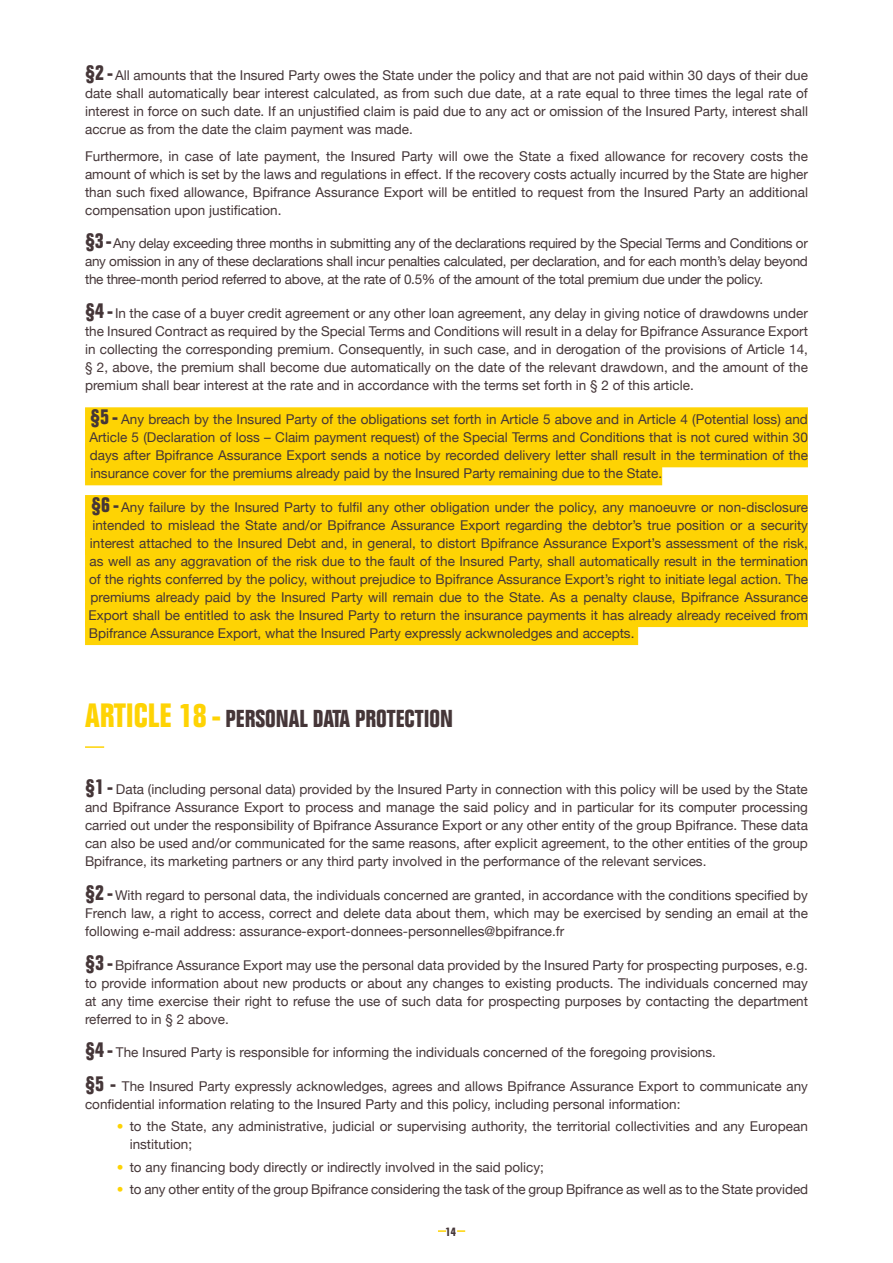
<style>
.page{position:relative;width:893px;height:1263px;background:#fff}
.page>*{position:absolute;margin:0;border:0;box-sizing:border-box;transform-origin:0 0}
.t1{font:700 condensed 24px "Folio";color:#453638}
.t2{font:13.5px/18px "Helvetica Neue";color:#453638;text-align:justify}
.t3{font:700 condensed 12px "Folio";color:#453638}
.s1{font-family:"Folio";font-weight:700;font-stretch:condensed;font-size:21px}
.s2{font-size:33px;color:#fed304}
.s3{font-weight:300;color:#fed304}
</style>
<div class="page">
<svg style="left:457px;top:1230px;width:8px;height:2px"></svg>
<svg style="left:438px;top:1230px;width:8px;height:2px"></svg>
<div style="left:85px;top:407px;width:723px;height:24px;background:#fed304"></div>
<div style="left:85px;top:425px;width:723px;height:24px;background:#fed304"></div>
<div style="left:85px;top:443px;width:723px;height:24px;background:#fed304"></div>
<div style="left:85px;top:461px;width:577px;height:24px;background:#fed304"></div>
<div style="left:85px;top:495px;width:723px;height:24px;background:#fed304"></div>
<div style="left:85px;top:513px;width:723px;height:24px;background:#fed304"></div>
<div style="left:85px;top:531px;width:723px;height:24px;background:#fed304"></div>
<div style="left:85px;top:549px;width:723px;height:24px;background:#fed304"></div>
<div style="left:85px;top:567px;width:723px;height:24px;background:#fed304"></div>
<div style="left:85px;top:585px;width:723px;height:24px;background:#fed304"></div>
<div style="left:85px;top:603px;width:723px;height:24px;background:#fed304"></div>
<div style="left:85px;top:621px;width:553px;height:24px;background:#fed304"></div>
<svg style="left:85px;top:746px;width:19px;height:2px"></svg>
<p class="t2" style="left:85px;top:67px;width:724px"><span class="s1">§2 -</span>All amounts that the Insured Party owes the State under the policy and that are not paid within 30 days of their due date shall automatically bear interest calculated, as from such due date, at a rate equal to three times the legal rate of interest in force on such date. If an unjustified claim is paid due to any act or omission of the Insured Party, interest shall accrue as from the date the claim payment was made.</p>
<p class="t2" style="left:85px;top:148px;width:724px">Furthermore, in case of late payment, the Insured Party will owe the State a fixed allowance for recovery costs the amount of which is set by the laws and regulations in effect. If the recovery costs actually incurred by the State are higher than such fixed allowance, Bpifrance Assurance Export will be entitled to request from the Insured Party an additional compensation upon justification.</p>
<p class="t2" style="left:85px;top:235px;width:724px"><span class="s1">§3-</span>Any delay exceeding three months in submitting any of the declarations required by the Special Terms and Conditions or any omission in any of these declarations shall incur penalties calculated, per declaration, and for each month’s delay beyond the three-month period referred to above, at the rate of 0.5% of the amount of the total premium due under the policy.</p>
<p class="t2" style="left:85px;top:305px;width:724px"><span class="s1">§4 -</span>In the case of a buyer credit agreement or any other loan agreement, any delay in giving notice of drawdowns under the Insured Contract as required by the Special Terms and Conditions will result in a delay for Bpifrance Assurance Export in collecting the corresponding premium. Consequently, in such case, and in derogation of the provisions of Article 14, § 2, above, the premium shall become due automatically on the date of the relevant drawdown, and the amount of the premium shall bear interest at the rate and in accordance with the terms set forth in § 2 of this article.</p>
<p class="t2" style="left:89px;top:411px;width:720px"><span class="s1">§5 -</span> Any breach by the Insured Party of the obligations set forth in Article 5 above and in Article 4 (Potential loss) and Article 5 (Declaration of loss – Claim payment request) of the Special Terms and Conditions that is not cured within 30 days after Bpifrance Assurance Export sends a notice by recorded delivery letter shall result in the termination of the insurance cover for the premiums already paid by the Insured Party remaining due to the State.</p>
<p class="t2" style="left:88px;top:498px;width:721px"><span class="s1">§6 -</span>Any failure by the Insured Party to fulfil any other obligation under the policy, any manoeuvre or non-disclosure intended to mislead the State and/or Bpifrance Assurance Export regarding the debtor’s true position or a security interest attached to the Insured Debt and, in general, to distort Bpifrance Assurance Export’s assessment of the risk, as well as any aggravation of the risk due to the fault of the Insured Party, shall automatically result in the termination of the rights conferred by the policy, without prejudice to Bpifrance Assurance Export’s right to initiate legal action. The premiums already paid by the Insured Party will remain due to the State. As a penalty clause, Bpifrance Assurance Export shall be entitled to ask the Insured Party to return the insurance payments it has already already received from Bpifrance Assurance Export, what the Insured Party expressly ackwnoledges and accepts.</p>
<h1 class="t1" style="left:85px;top:705px;width:369px"><span class="s2">ARTICLE 18 -</span> PERSONAL DATA PROTECTION</h1>
<p class="t2" style="left:85px;top:781px;width:724px"><span class="s1">§1 -</span> Data (including personal data) provided by the Insured Party in connection with this policy will be used by the State and Bpifrance Assurance Export to process and manage the said policy and in particular for its computer processing carried out under the responsibility of Bpifrance Assurance Export or any other entity of the group Bpifrance. These data can also be used and/or communicated for the same reasons, after explicit agreement, to the other entities of the group Bpifrance, its marketing partners or any third party involved in the performance of the relevant services.</p>
<p class="t2" style="left:85px;top:887px;width:724px"><span class="s1">§2 -</span>With regard to personal data, the individuals concerned are granted, in accordance with the conditions specified by French law, a right to access, correct and delete data about them, which may be exercised by sending an email at the following e-mail address: assurance-export-donnees-personnelles@bpifrance.fr</p>
<p class="t2" style="left:85px;top:957px;width:724px"><span class="s1">§3 -</span>Bpifrance Assurance Export may use the personal data provided by the Insured Party for prospecting purposes, e.g. to provide information about new products or about any changes to existing products. The individuals concerned may at any time exercise their right to refuse the use of such data for prospecting purposes by contacting the department referred to in § 2 above.</p>
<p class="t2" style="left:85px;top:1044px;width:632px"><span class="s1">§4 -</span> The Insured Party is responsible for informing the individuals concerned of the foregoing provisions.</p>
<p class="t2" style="left:85px;top:1078px;width:724px"><span class="s1">§5 -</span> The Insured Party expressly acknowledges, agrees and allows Bpifrance Assurance Export to communicate any confidential information relating to the Insured Party and this policy, including personal information:</p>
<p class="t2" style="left:130px;top:1118px;width:680px;text-indent:-13px"><span class="s3">•</span> to the State, any administrative, judicial or supervising authority, the territorial collectivities and any European institution;</p>
<p class="t2" style="left:117px;top:1159px;width:429px"><span class="s3">•</span> to any financing body directly or indirectly involved in the said policy;</p>
<p class="t2" style="left:117px;top:1181px;width:693px"><span class="s3">•</span> to any other entity of the group Bpifrance considering the task of the group Bpifrance as well as to the State provided</p>
<p class="t3" style="left:446px;top:1225px;width:12px">14</p>
</div>
